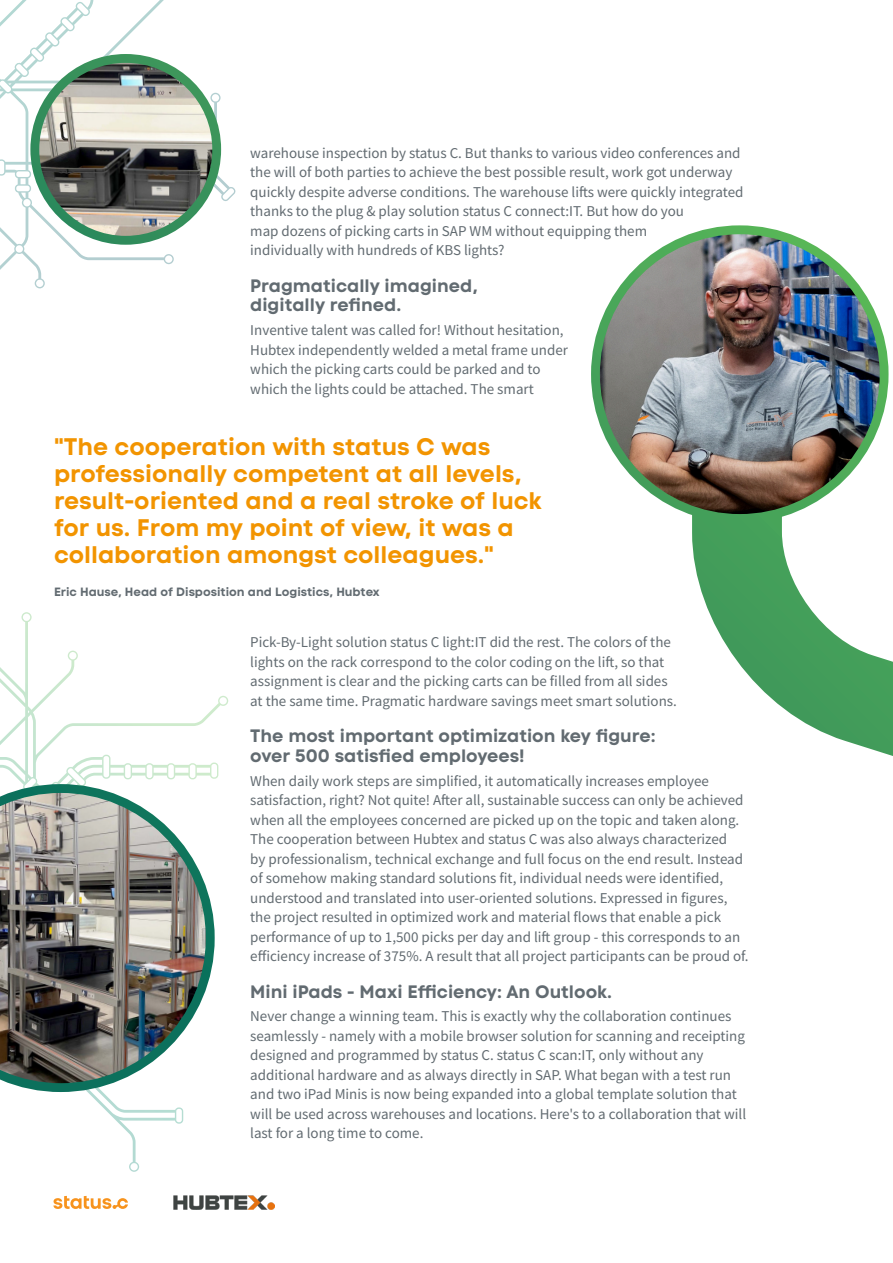
<style>
.page{position:relative;width:893px;height:1263px;background:#fff}
.page>*{position:absolute;margin:0;border:0;box-sizing:border-box;transform-origin:0 0}
.t1{font:700 24px/27px "Code Next";color:#f29400}
.t2{font:700 18px/19.5px "Code Next";color:#626b71}
.t3{font:15px/19.5px "Source Sans Pro";color:#626b71}
.t4{font:700 12px "Code Next";color:#626b71}
</style>
<div class="page">
<svg style="left:0;top:0;width:183px;height:123px"></svg>
<svg style="left:647px;top:293px;width:246px;height:463px"></svg>
<img style="left:595px;top:230px;width:289px;height:288px;border-radius:144px">
<div style="left:591px;top:225px;width:297px;height:298px;border:9px solid #fff;border-radius:50%"></div>
<img style="left:35px;top:58px;width:182px;height:182px;border-radius:91px">
<div style="left:30px;top:54px;width:191px;height:191px;border:9px solid #fff;border-radius:50%"></div>
<img style="left:0;top:784px;width:215px;height:308px">
<img style="left:173px;top:1195px;width:102px;height:14px">
<svg style="left:53px;top:1196px;width:75px;height:13px"></svg>
<p class="t3" style="left:250px;top:143px;width:495px">warehouse inspection by status C. But thanks to various video conferences and the will of both parties to achieve the best possible result, work got underway quickly despite adverse conditions. The warehouse lifts were quickly integrated thanks to the plug &amp; play solution status C connect:IT. But how do you<br>map dozens of picking carts in SAP WM without equipping them<br>individually with hundreds of KBS lights?</p>
<p class="t2" style="left:250px;top:276px;width:229px">Pragmatically imagined, digitally refined.</p>
<p class="t3" style="left:250px;top:320px;width:319px">Inventive talent was called for! Without hesitation, Hubtex independently welded a metal frame under which the picking carts could be parked and to which the lights could be attached. The smart</p>
<h1 class="t1" style="left:54px;top:433px;width:489px">"The cooperation with status C was professionally competent at all levels, result-oriented and a real stroke of luck for us. From my point of view, it was a collaboration amongst colleagues."</h1>
<p class="t4" style="left:54px;top:585px;width:327px">Eric Hause, Head of Disposition and Logistics, Hubtex</p>
<p class="t3" style="left:250px;top:632px;width:428px">Pick-By-Light solution status C light:IT did the rest. The colors of the lights on the rack correspond to the color coding on the lift, so that assignment is clear and the picking carts can be filled from all sides at the same time. Pragmatic hardware savings meet smart solutions.</p>
<p class="t2" style="left:250px;top:726px;width:407px">The most important optimization key figure: over 500 satisfied employees!</p>
<p class="t3" style="left:250px;top:771px;width:500px">When daily work steps are simplified, it automatically increases employee satisfaction, right? Not quite! After all, sustainable success can only be achieved when all the employees concerned are picked up on the topic and taken along.<br>The cooperation between Hubtex and status C was also always characterized<br>by professionalism, technical exchange and full focus on the end result. Instead of somehow making standard solutions fit, individual needs were identified, understood and translated into user-oriented solutions. Expressed in figures, the project resulted in optimized work and material flows that enable a pick performance of up to 1,500 picks per day and lift group - this corresponds to an efficiency increase of 375%. A result that all project participants can be proud of.</p>
<p class="t2" style="left:250px;top:982px;width:363px">Mini iPads - Maxi Efficiency: An Outlook.</p>
<p class="t3" style="left:250px;top:1006px;width:497px">Never change a winning team. This is exactly why the collaboration continues seamlessly - namely with a mobile browser solution for scanning and receipting designed and programmed by status C. status C scan:IT, only without any additional hardware and as always directly in SAP. What began with a test run and two iPad Minis is now being expanded into a global template solution that will be used across warehouses and locations. Here's to a collaboration that will last for a long time to come.</p>
</div>
